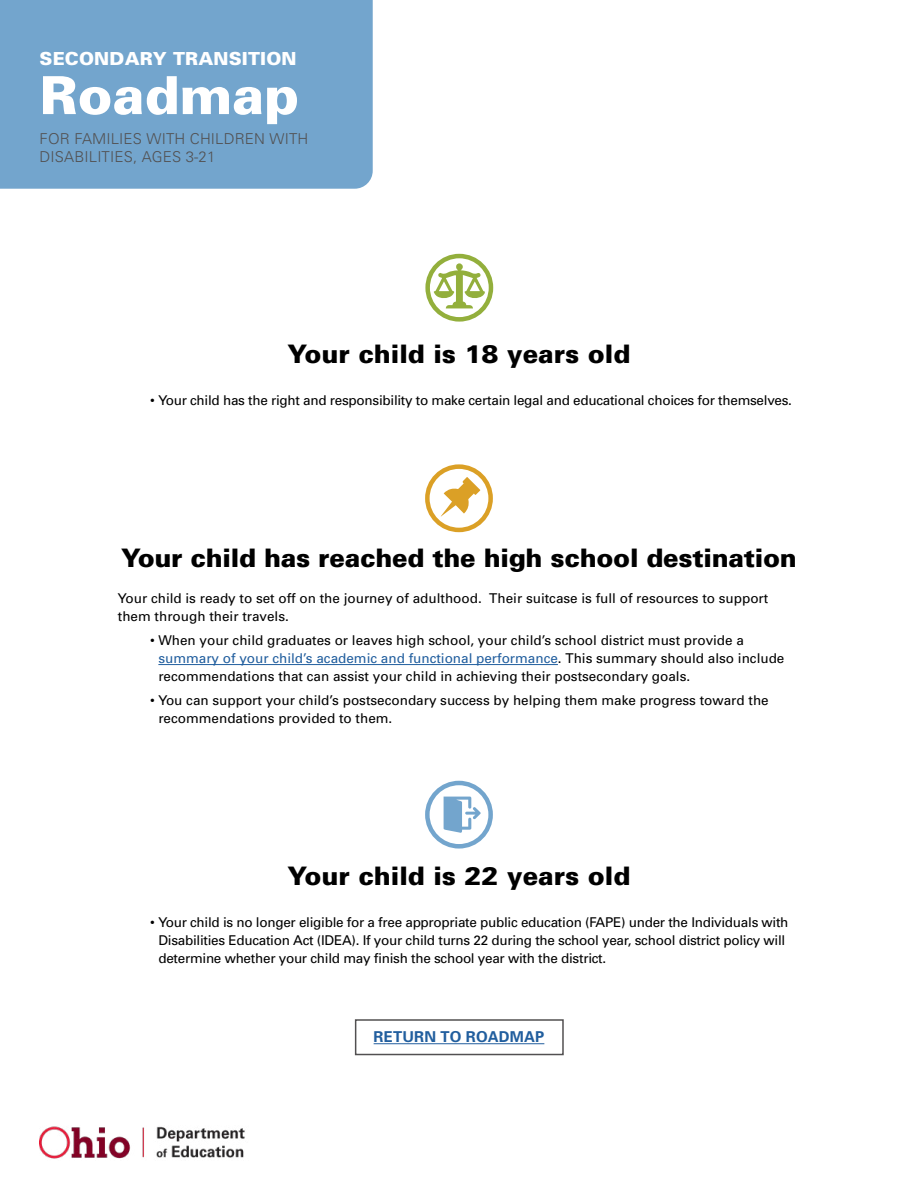
<style>
.page{position:relative;width:918px;height:1188px;background:#fff}
.page>*{position:absolute;margin:0;border:0;box-sizing:border-box;transform-origin:0 0}
.t1{font:900 52.5px "Univers";color:#fff}
.Headline{font:900 25.5px "Univers";letter-spacing:-.01em;color:#000}
.t2{font:900 18px "Univers";letter-spacing:.01em;color:#fff}
.t3{font:300 15px/18px "Univers";letter-spacing:.01em;color:#525051}
.Bullets{font:700 15px "Univers";letter-spacing:.01em;color:#215e9e}
.Bullets-2{font:13.5px/18px "Univers";color:#000}
.Bullets-3{font:13.5px/18px "Univers";letter-spacing:-.02em;color:#000}
.s1{color:#215e9e}
</style>
<div class="page">
<img style="left:40px;top:1126px;width:205px;height:33px">
<hr style="left:158px;top:664px;width:400px;height:1px;background:#215e9e">
<div style="left:355px;top:1019px;width:209px;height:36px;border:2px solid #525051"></div>
<hr style="left:374px;top:1043px;width:170px;height:1px;background:#215e9e">
<div style="left:0;top:0;width:373px;height:189px;background:#73a5cd"></div>
<div style="left:425px;top:254px;width:68px;height:68px;border:4px solid #93af3c;border-radius:50%"></div>
<svg style="left:434px;top:263px;width:51px;height:45px"></svg>
<div style="left:425px;top:781px;width:68px;height:68px;border:4px solid #73a5cd;border-radius:50%"></div>
<svg style="left:444px;top:797px;width:37px;height:36px"></svg>
<div style="left:425px;top:464px;width:68px;height:68px;border:4px solid #dba026;border-radius:50%"></div>
<svg style="left:441px;top:477px;width:39px;height:40px"></svg>
<p class="t2" style="left:40px;top:47px;width:259px">SECONDARY TRANSITION</p>
<p class="t1" style="left:40px;top:63px;width:261px">Roadmap</p>
<p class="t3" style="left:40px;top:130px;width:270px">FOR FAMILIES WITH CHILDREN WITH<br>DISABILITIES, AGES 3-21</p>
<p class="Headline" style="left:288px;top:338px;width:344px">Your child is 18 years old</p>
<p class="Bullets-3" style="left:150px;top:392px;width:643px">• Your child has the right and responsibility to make certain legal and educational choices for themselves.</p>
<p class="Headline" style="left:121px;top:542px;width:677px">Your child has reached the high school destination</p>
<p class="Bullets-2" style="left:118px;top:590px;width:652px">Your child is ready to set off on the journey of adulthood. Their suitcase is full of resources to support them through their travels.</p>
<p class="Bullets-2" style="left:158px;top:632px;width:628px;text-indent:-8px">• When your child graduates or leaves high school, your child’s school district must provide a <span class="s1">summary of your child’s academic and functional performance</span>. This summary should also include recommendations that can assist your child in achieving their postsecondary goals.</p>
<p class="Bullets-2" style="left:158px;top:692px;width:612px;text-indent:-8px">• You can support your child’s postsecondary success by helping them make progress toward the recommendations provided to them.</p>
<p class="Headline" style="left:288px;top:860px;width:344px">Your child is 22 years old</p>
<p class="Bullets-3" style="left:158px;top:914px;width:632px;text-indent:-8px">• Your child is no longer eligible for a free appropriate public education (FAPE) under the Individuals with<br>Disabilities Education Act (IDEA). If your child turns 22 during the school year, school district policy will determine whether your child may finish the school year with the district.</p>
<p class="Bullets" style="left:374px;top:1028px;width:172px">RETURN TO ROADMAP</p>
</div>
